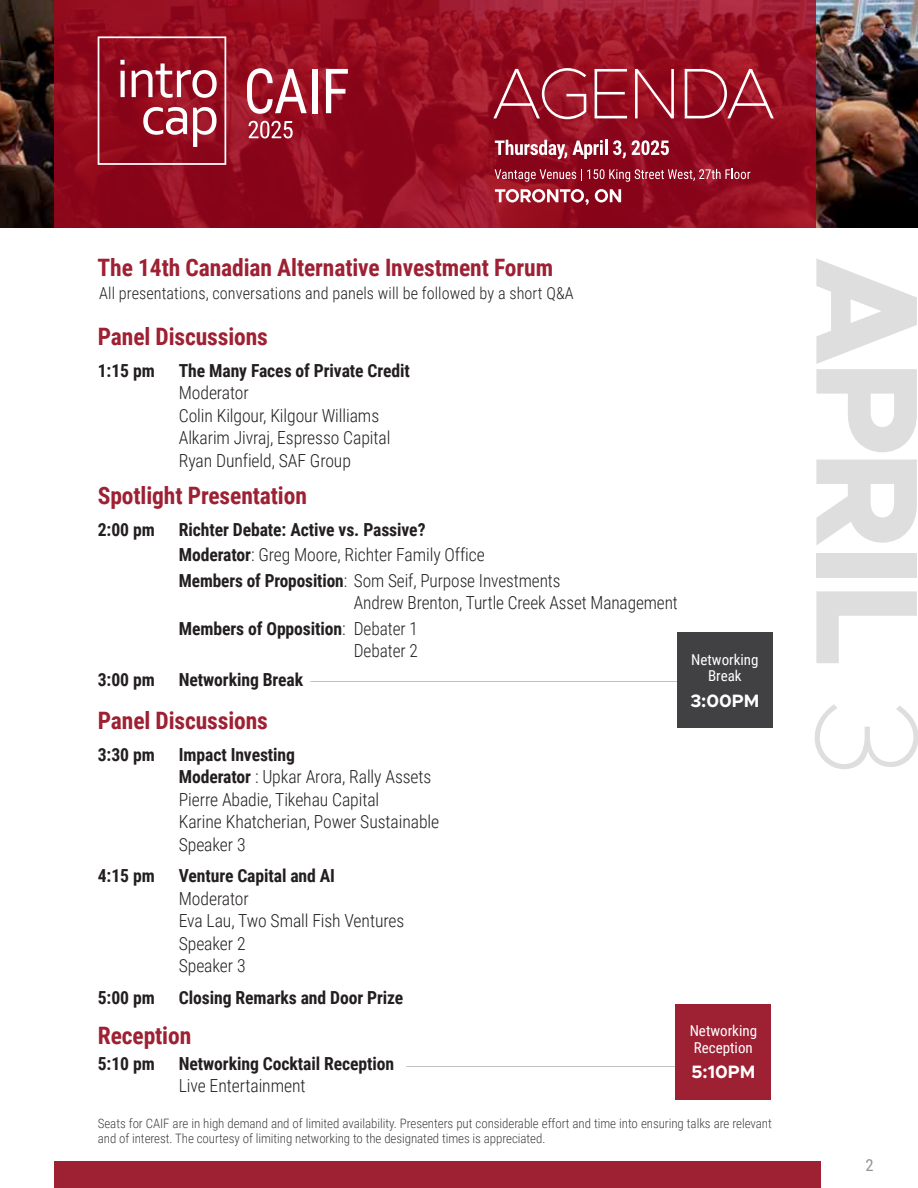
<style>
.page{position:relative;width:918px;height:1188px;background:#fff}
.page>*{position:absolute;margin:0;border:0;box-sizing:border-box;transform-origin:0 0}
.t1{font:700 24px "Roboto Condensed";letter-spacing:-.005em;color:#9e2033}
.t2{font:700 18px/25.5px "Roboto Condensed";letter-spacing:-.005em;color:#231f20}
.t3{font:300 18px/22.5px "Roboto Condensed";letter-spacing:-.005em;color:#231f20}
.t4{font:300 18px/25.5px "Roboto Condensed";letter-spacing:-.005em;color:#231f20;scale:.96 1}
.t5{font:700 18px "Metropolis";color:#fff}
.t6{font:300 16.5px "Roboto Condensed";letter-spacing:.005em;color:#231f20}
.t7{font:16.5px "Roboto Condensed";color:#939294}
.t8{font:15px/16.5px "Roboto Condensed";color:#fff;text-align:center}
.t9{font:300 12.9px/15px "Roboto Condensed";letter-spacing:-.005em;color:#414042}
.s1{font-weight:300}
.s2{font-weight:700}
</style>
<div class="page">
<svg style="left:816px;top:259px;width:101px;height:193px"></svg>
<svg style="left:816px;top:459px;width:101px;height:86px"></svg>
<div style="left:816px;top:554px;width:101px;height:24px;background:#dededf"></div>
<svg style="left:816px;top:591px;width:101px;height:72px"></svg>
<svg style="left:815px;top:704px;width:103px;height:65px"></svg>
<img style="left:0;top:0;width:918px;height:227px">
<svg style="left:54px;top:0;width:761px;height:227px;background:#940e21"></svg>
<div style="left:54px;top:1161px;width:767px;height:27px;background:#9d2033"></div>
<div style="left:677px;top:632px;width:95px;height:96px;background:#414042"></div>
<hr style="left:310px;top:681px;width:381px;height:1px;background:#414042">
<svg style="left:493px;top:68px;width:93px;height:51px;background:#a83545"></svg>
<svg style="left:595px;top:69px;width:32px;height:49px"></svg>
<svg style="left:635px;top:69px;width:39px;height:49px;background:#ac3e4d"></svg>
<svg style="left:685px;top:69px;width:89px;height:49px;background:#a93746"></svg>
<svg style="left:495px;top:189px;width:94px;height:16px"></svg>
<svg style="left:595px;top:189px;width:26px;height:13px"></svg>
<svg style="left:495px;top:169px;width:255px;height:13px;background:#a53e4e"></svg>
<svg style="left:495px;top:140px;width:112px;height:19px"></svg>
<svg style="left:613px;top:140px;width:13px;height:19px"></svg>
<svg style="left:632px;top:140px;width:37px;height:15px"></svg>
<svg style="left:247px;top:68px;width:60px;height:46px"></svg>
<div style="left:312px;top:69px;width:5px;height:44px;background:#fff"></div>
<svg style="left:326px;top:69px;width:22px;height:44px"></svg>
<svg style="left:98px;top:36px;width:128px;height:129px;background:#a53444"></svg>
<svg style="left:249px;top:121px;width:44px;height:18px"></svg>
<hr style="left:406px;top:1066px;width:285px;height:1px;background:#414042">
<div style="left:675px;top:1004px;width:96px;height:95px;background:#9e2033"></div>
<h1 class="t1" style="left:98px;top:250px;width:457px">The 14th Canadian Alternative Investment Forum</h1>
<p class="t6" style="left:99px;top:281px;width:476px">All presentations, conversations and panels will be followed by a short Q&amp;A</p>
<h1 class="t1" style="left:98px;top:320px;width:172px">Panel Discussions</h1>
<p class="t2" style="left:98px;top:357px;width:58px">1:15 pm</p>
<p class="t2" style="left:179px;top:357px;width:233px">The Many Faces of Private Credit</p>
<p class="t3" style="left:179px;top:381px;width:213px">Moderator<br>Colin Kilgour, Kilgour Williams<br>Alkarim Jivraj, Espresso Capital<br>Ryan Dunfield, SAF Group</p>
<h1 class="t1" style="left:98px;top:479px;width:211px">Spotlight Presentation</h1>
<p class="t2" style="left:98px;top:516px;width:58px">2:00 pm</p>
<p class="t2" style="left:179px;top:516px;width:383px">Richter Debate: Active vs. Passive?<br>Moderator<span class="s1">: Greg Moore, Richter Family Office<br></span>Members of Proposition<span class="s1">: Som Seif, Purpose Investments</span></p>
<p class="t4" style="left:179px;top:589px;width:521px;text-indent:175px">Andrew Brenton, Turtle Creek Asset Management<br><span class="s2">Members of Opposition</span>: Debater 1</p>
<p class="t4" style="left:354px;top:637px;width:68px">Debater 2</p>
<p class="t2" style="left:98px;top:666px;width:58px">3:00 pm</p>
<p class="t2" style="left:179px;top:666px;width:126px">Networking Break</p>
<h1 class="t1" style="left:98px;top:704px;width:172px">Panel Discussions</h1>
<p class="t2" style="left:98px;top:741px;width:58px">3:30 pm</p>
<p class="t3" style="left:179px;top:742px;width:262px"><span class="s2">Impact Investing<br>Moderator</span> : Upkar Arora, Rally Assets<br>Pierre Abadie, Tikehau Capital<br>Karine Khatcherian, Power Sustainable<br>Speaker 3</p>
<p class="t2" style="left:98px;top:862px;width:58px">4:15 pm</p>
<p class="t2" style="left:179px;top:862px;width:158px">Venture Capital and AI</p>
<p class="t3" style="left:179px;top:886px;width:227px">Moderator<br>Eva Lau, Two Small Fish Ventures<br>Speaker 2<br>Speaker 3</p>
<p class="t2" style="left:98px;top:984px;width:58px">5:00 pm</p>
<p class="t2" style="left:179px;top:984px;width:226px">Closing Remarks and Door Prize</p>
<h1 class="t1" style="left:98px;top:1019px;width:95px">Reception</h1>
<p class="t2" style="left:98px;top:1050px;width:58px">5:10 pm</p>
<p class="t2" style="left:179px;top:1050px;width:217px">Networking Cocktail Reception</p>
<p class="t3" style="left:179px;top:1074px;width:128px">Live Entertainment</p>
<p class="t9" style="left:98px;top:1115px;width:675px">Seats for CAIF are in high demand and of limited availability. Presenters put considerable effort and time into ensuring talks are relevant and of interest. The courtesy of limiting networking to the designated times is appreciated.</p>
<p class="t8" style="left:691px;top:651px;width:69px">Networking<br>Break</p>
<p class="t5" style="left:690px;top:689px;width:71px">3:00PM</p>
<p class="t8" style="left:690px;top:1022px;width:69px;text-align:left">Networking<br>Reception</p>
<p class="t5" style="left:691px;top:1061px;width:66px">5:10PM</p>
<p class="t7" style="left:865px;top:1154px;width:10px">2</p>
</div>
